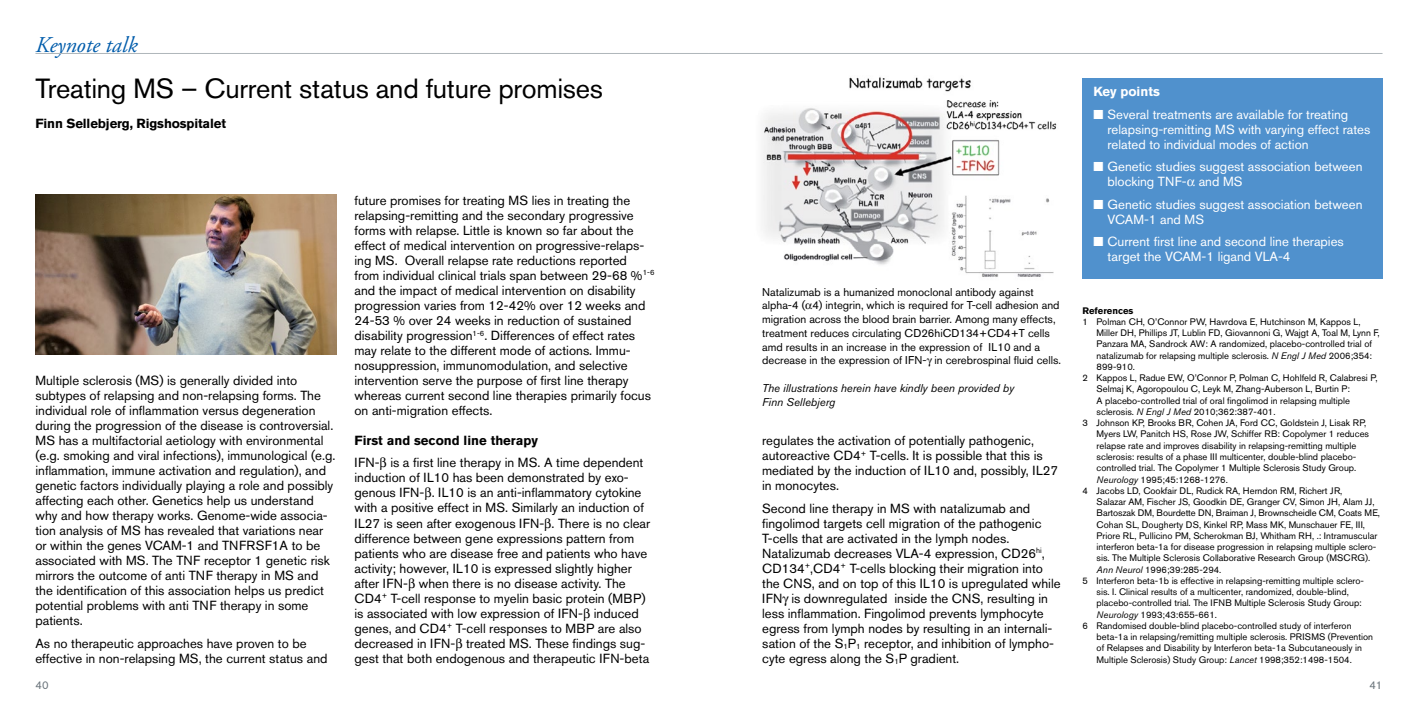
<style>
.page{position:relative;width:1418px;height:709px;background:#fff}
.page>*{position:absolute;margin:0;border:0;box-sizing:border-box;transform-origin:0 0}
.t1{font:27.5px "Akzidenz Grotesk BE";letter-spacing:-.01em;color:#000}
.t2{font:italic 22.5px "Adobe Garamond Pro";color:#005cab}
.t3{font:13.12px/15px "Akzidenz Grotesk BE";color:#000}
.t4{font:13.12px/15px "Akzidenz Grotesk BE";color:#fff}
.t5{font:700 13.12px "Akzidenz Grotesk BE";letter-spacing:-.01em;color:#000}
.t6{font:700 13.12px "Akzidenz Grotesk BE";color:#fff}
.t7{font:11.25px/13.8px "Akzidenz Grotesk BE";color:#000}
.t8{font:italic 11.25px/13.8px "Akzidenz Grotesk BE";color:#000}
.t9{font:11.25px "Akzidenz Grotesk BE";color:#6a747b}
.t10{font:9.38px "Akzidenz Grotesk BE";color:#000}
.t11{font:700 9.38px "Akzidenz Grotesk BE";color:#000}
.s1{font-style:italic}
</style>
<div class="page">
<div style="left:1082px;top:78px;width:300px;height:200px;background:#5091cd"></div>
<hr style="left:35px;top:53px;width:674px;height:1px;background:#b0b7bb">
<hr style="left:709px;top:53px;width:673px;height:1px;background:#b0b7bb">
<img style="left:763px;top:77px;width:294px;height:200px">
<img style="left:35px;top:195px;width:301px;height:159px">
<h2 class="t2" style="left:35px;top:31px;width:104px">Keynote talk</h2>
<h1 class="t1" style="left:35px;top:72px;width:569px">Treating MS – Current status and future promises</h1>
<p class="t5" style="left:35px;top:116px;width:192px">Finn Sellebjerg, Rigshospitalet</p>
<p class="t3" style="left:35px;top:373px;width:301px">Multiple sclerosis (MS) is generally divided into subtypes of relapsing and non-relapsing forms. The individual role of inflammation versus degeneration during the progression of the disease is controversial.<br>MS has a multifactorial aetiology with environmental (e.g. smoking and viral infections), immunological (e.g. inflammation, immune activation and regulation), and genetic factors individually playing a role and possibly affecting each other. Genetics help us understand why and how therapy works. Genome-wide associa&shy;tion analysis of MS has revealed that variations near or within the genes VCAM-1 and TNFRSF1A to be associated with MS. The TNF receptor 1 genetic risk mirrors the outcome of anti TNF therapy in MS and the identification of this association helps us predict potential problems with anti TNF therapy in some patients.</p>
<p class="t3" style="left:35px;top:635px;width:294px">As no therapeutic approaches have proven to be effective in non-relapsing MS, the current status and</p>
<p class="t3" style="left:354px;top:193px;width:301px">future promises for treating MS lies in treating the relapsing-remitting and the secondary progressive forms with relapse. Little is known so far about the effect of medical intervention on progressive-relaps&shy;ing MS. Overall relapse rate reductions reported from individual clinical trials span between 29-68 %<sup>1-6 </sup>and the impact of medical intervention on disability progression varies from 12-42% over 12 weeks and 24-53 % over 24 weeks in reduction of sustained disability progression<sup>1-6</sup>. Differences of effect rates may relate to the different mode of actions. Immu&shy;nosuppression, immunomodulation, and selective intervention serve the purpose of first line therapy whereas current second line therapies primarily focus on anti-migration effects.</p>
<p class="t5" style="left:354px;top:433px;width:185px">First and second line therapy</p>
<p class="t3" style="left:354px;top:455px;width:297px">IFN- is a first line therapy in MS. A time dependent induction of IL10 has been demonstrated by exo&shy;genous IFN- . IL10 is an anti-inflammatory cytokine with a positive effect in MS. Similarly an induction of IL27 is seen after exogenous IFN- . There is no clear difference between gene expressions pattern from patients who are disease free and patients who have activity; however, IL10 is expressed slightly higher after IFN- when there is no disease activity. The CD4<sup>+</sup> T-cell response to myelin basic protein (MBP) is associated with low expression of IFN- induced genes, and CD4<sup>+</sup> T-cell responses to MBP are also decreased in IFN- treated MS. These findings sug&shy;gest that both endogenous and therapeutic IFN-beta</p>
<p class="t7" style="left:762px;top:285px;width:300px">Natalizumab is a humanized monoclonal antibody against alpha-4 ( 4) integrin, which is required for T-cell adhesion and migration across the blood brain barrier. Among many effects, treatment reduces circulating CD26hiCD134+CD4+T cells amd results in an increase in the expression of IL10 and a decrease in the expression of IFN- in cerebrospinal fluid cells.</p>
<p class="t8" style="left:762px;top:381px;width:253px">The illustrations herein have kindly been provided by<br>Finn Sellebjerg</p>
<p class="t3" style="left:762px;top:433px;width:297px">regulates the activation of potentially pathogenic, autoreactive CD4<sup>+</sup> T-cells. It is possible that this is mediated by the induction of IL10 and, possibly, IL27 in monocytes.</p>
<p class="t3" style="left:762px;top:500px;width:300px">Second line therapy in MS with natalizumab and fingolimod targets cell migration of the pathogenic T-cells that are activated in the lymph nodes.<br>Natalizumab decreases VLA-4 expression, CD26<sup>hi</sup>, CD134<sup>+</sup>,CD4<sup>+</sup> T-cells blocking their migration into the CNS, and on top of this IL10 is upregulated while IFN is downregulated inside the CNS, resulting in less inflammation. Fingolimod prevents lymphocyte egress from lymph nodes by resulting in an internali&shy;sation of the S<sub>1</sub>P<sub>1</sub> receptor, and inhibition of lympho&shy;cyte egress along the S<sub>1</sub>P gradient.</p>
<p class="t6" style="left:1093px;top:84px;width:68px">Key points</p>
<p class="t4" style="left:1107px;top:106px;width:264px;text-indent:-14px">■ Several treatments are available for treating relapsing-remitting MS with varying effect rates related to individual modes of action</p>
<p class="t4" style="left:1107px;top:159px;width:256px;text-indent:-14px">■ Genetic studies suggest association between blocking TNF- and MS</p>
<p class="t4" style="left:1107px;top:196px;width:256px;text-indent:-14px">■ Genetic studies suggest association between<br>VCAM-1 and MS</p>
<p class="t4" style="left:1107px;top:234px;width:238px;text-indent:-14px">■ Current first line and second line therapies target the VCAM-1 ligand VLA-4</p>
<p class="t11" style="left:1082px;top:305px;width:52px">References</p>
<p class="t10" style="left:1082px;top:316px;width:279px">1 Polman CH, O’Connor PW, Havrdova E, Hutchinson M, Kappos L,</p>
<p class="t10" style="left:1096px;top:327px;width:285px">Miller DH, Phillips JT, Lublin FD, Giovannoni G, Wajgt A, Toal M, Lynn F,</p>
<p class="t10" style="left:1096px;top:338px;width:277px">Panzara MA, Sandrock AW: A randomized, placebo-controlled trial of</p>
<p class="t10" style="left:1096px;top:350px;width:277px">natalizumab for relapsing multiple sclerosis. <span class="s1">N Engl J Med</span> 2006;354:</p>
<p class="t10" style="left:1096px;top:361px;width:40px">899-910.</p>
<p class="t10" style="left:1082px;top:372px;width:296px">2 Kappos L, Radue EW, O’Connor P, Polman C, Hohlfeld R, Calabresi P,</p>
<p class="t10" style="left:1096px;top:383px;width:255px">Selmaj K, Agoropoulou C, Leyk M, Zhang-Auberson L, Burtin P:</p>
<p class="t10" style="left:1096px;top:395px;width:255px">A placebo-controlled trial of oral fingolimod in relapsing multiple</p>
<p class="t10" style="left:1096px;top:406px;width:180px">sclerosis. <span class="s1">N Engl J Med</span> 2010;362:387-401.</p>
<p class="t10" style="left:1082px;top:417px;width:285px">3 Johnson KP, Brooks BR, Cohen JA, Ford CC, Goldstein J, Lisak RP,</p>
<p class="t10" style="left:1096px;top:428px;width:274px">Myers LW, Panitch HS, Rose JW, Schiffer RB: Copolymer 1 reduces</p>
<p class="t10" style="left:1096px;top:440px;width:261px">relapse rate and improves disability in relapsing-remitting multiple</p>
<p class="t10" style="left:1096px;top:451px;width:261px">sclerosis: results of a phase III multicenter, double-blind placebo-</p>
<p class="t10" style="left:1096px;top:462px;width:261px">controlled trial. The Copolymer 1 Multiple Sclerosis Study Group.</p>
<p class="t10" style="left:1096px;top:473px;width:133px"><span class="s1">Neurology</span> 1995;45:1268-1276.</p>
<p class="t10" style="left:1082px;top:485px;width:261px">4 Jacobs LD, Cookfair DL, Rudick RA, Herndon RM, Richert JR,</p>
<p class="t10" style="left:1096px;top:496px;width:279px">Salazar AM, Fischer JS, Goodkin DE, Granger CV, Simon JH, Alam JJ,</p>
<p class="t10" style="left:1096px;top:507px;width:285px">Bartoszak DM, Bourdette DN, Braiman J, Brownscheidle CM, Coats ME,</p>
<p class="t10" style="left:1096px;top:518px;width:270px">Cohan SL, Dougherty DS, Kinkel RP, Mass MK, Munschauer FE, III,</p>
<p class="t10" style="left:1096px;top:530px;width:282px">Priore RL, Pullicino PM, Scherokman BJ, Whitham RH, .: Intramuscular</p>
<p class="t10" style="left:1096px;top:541px;width:281px">interferon beta-1a for disease progression in relapsing multiple sclero-</p>
<p class="t10" style="left:1096px;top:552px;width:275px">sis. The Multiple Sclerosis Collaborative Research Group (MSCRG).</p>
<p class="t10" style="left:1096px;top:563px;width:126px"><span class="s1">Ann Neurol</span> 1996;39:285-294.</p>
<p class="t10" style="left:1082px;top:575px;width:283px">5 Interferon beta-1b is effective in relapsing-remitting multiple sclero-</p>
<p class="t10" style="left:1096px;top:586px;width:254px">sis. I. Clinical results of a multicenter, randomized, double-blind,</p>
<p class="t10" style="left:1096px;top:597px;width:267px">placebo-controlled trial. The IFNB Multiple Sclerosis Study Group:</p>
<p class="t10" style="left:1096px;top:608px;width:122px"><span class="s1">Neurology</span> 1993;43:655-661.</p>
<p class="t10" style="left:1082px;top:620px;width:270px">6 Randomised double-blind placebo-controlled study of interferon</p>
<p class="t10" style="left:1096px;top:631px;width:278px">beta-1a in relapsing/remitting multiple sclerosis. PRISMS (Prevention</p>
<p class="t10" style="left:1096px;top:642px;width:267px">of Relapses and Disability by Interferon beta-1a Subcutaneously in</p>
<p class="t10" style="left:1096px;top:653px;width:257px">Multiple Sclerosis) Study Group: <span class="s1">Lancet</span> 1998;352:1498-1504.</p>
<p class="t9" style="left:35px;top:678px;width:15px">40</p>
<p class="t9" style="left:1369px;top:678px;width:15px">41</p>
</div>
